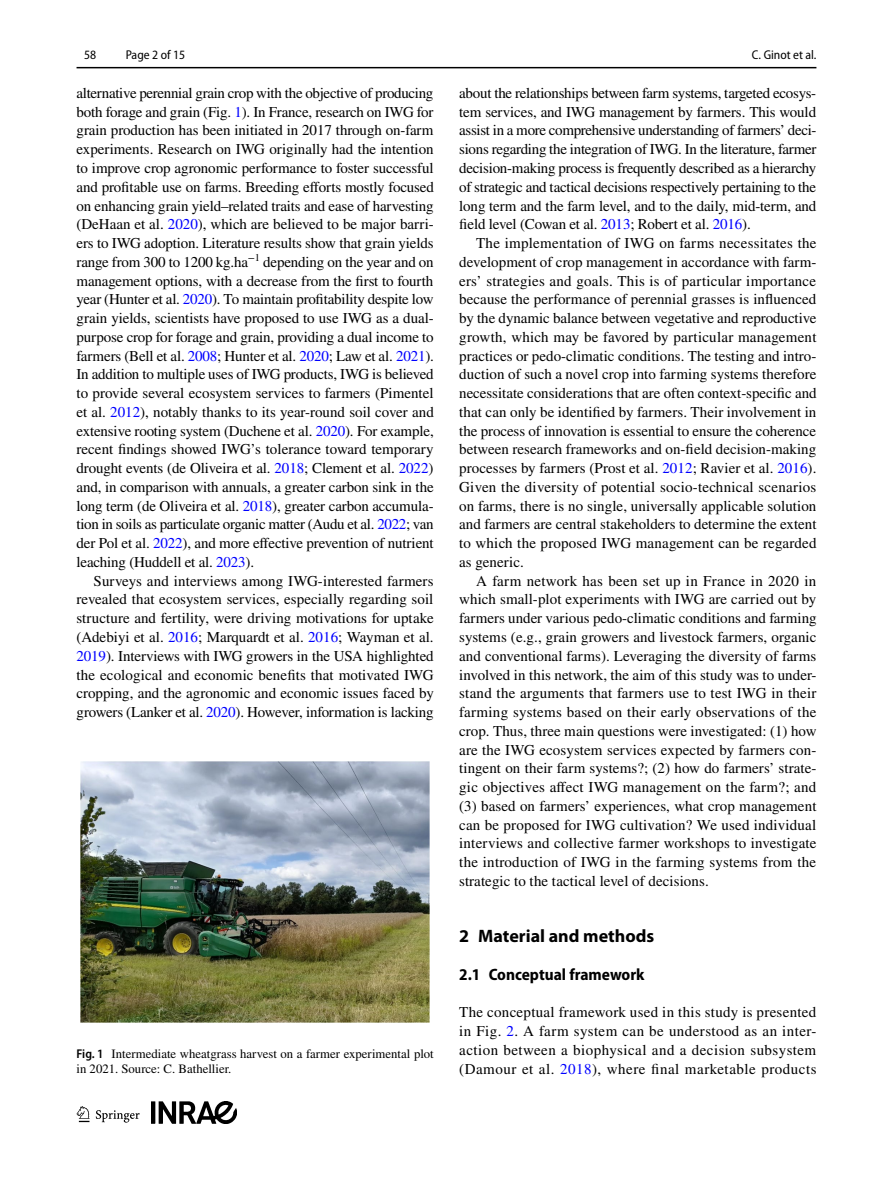
<style>
.page{position:relative;width:893px;height:1187px;background:#fff}
.page>*{position:absolute;margin:0;border:0;box-sizing:border-box;transform-origin:0 0}
.t1{font:700 18px "Myriad Pro";color:#000}
.t2{font:700 semi-condensed 16.5px "Myriad Pro";color:#000}
.t3{font:15px/18.8px "STIX";letter-spacing:-.005em;color:#000;text-align:justify}
.t4{font:12.75px/15px "STIX";color:#000}
.t5{font:semi-condensed 12.75px "Myriad Pro";color:#000}
.s1{color:#00f}
.s2{font-family:"Myriad Pro";font-weight:600;font-stretch:semi-condensed}
</style>
<div class="page">
<hr style="left:77px;top:67px;width:739px;height:1px;background:#000">
<svg style="left:77px;top:1106px;width:12px;height:15px"></svg>
<svg style="left:96px;top:1110px;width:44px;height:12px"></svg>
<img style="left:151px;top:1101px;width:85px;height:22px">
<div style="left:77px;top:761px;width:357px;height:261px;background:linear-gradient(to bottom,#fff,#fff)"></div>
<img style="left:81px;top:761px;width:349px;height:261px">
<p class="t5" style="left:84px;top:48px;width:14px">58</p>
<p class="t5" style="left:126px;top:48px;width:61px">Page 2 of 15</p>
<p class="t5" style="left:752px;top:48px;width:66px">C. Ginot et al.</p>
<p class="t3" style="left:77px;top:84px;width:359px">alternative perennial grain crop with the objective of producing both forage and grain (Fig. <span class="s1">1</span>). In France, research on IWG for grain production has been initiated in 2017 through on-farm experiments. Research on IWG originally had the intention to improve crop agronomic performance to foster successful and profitable use on farms. Breeding efforts mostly focused on enhancing grain yield–related traits and ease of harvesting (DeHaan et al. <span class="s1">2020</span>), which are believed to be major barri&shy;ers to IWG adoption. Literature results show that grain yields range from 300 to 1200 kg.ha<sup>−1</sup> depending on the year and on management options, with a decrease from the first to fourth year (Hunter et al. <span class="s1">2020</span>). To maintain profitability despite low grain yields, scientists have proposed to use IWG as a dual&shy;purpose crop for forage and grain, providing a dual income to farmers (Bell et al. <span class="s1">2008</span>; Hunter et al. <span class="s1">2020</span>; Law et al. <span class="s1">2021</span>).<br>In addition to multiple uses of IWG products, IWG is believed to provide several ecosystem services to farmers (Pimentel et al. <span class="s1">2012</span>), notably thanks to its year-round soil cover and extensive rooting system (Duchene et al. <span class="s1">2020</span>). For example, recent findings showed IWG’s tolerance toward temporary drought events (de Oliveira et al. <span class="s1">2018</span>; Clement et al. <span class="s1">2022</span>) and, in comparison with annuals, a greater carbon sink in the long term (de Oliveira et al. <span class="s1">2018</span>), greater carbon accumula&shy;tion in soils as particulate organic matter (Audu et al. <span class="s1">2022</span>; van der Pol et al. <span class="s1">2022</span>), and more effective prevention of nutrient leaching (Huddell et al. <span class="s1">2023</span>).</p>
<p class="t3" style="left:77px;top:572px;width:359px;text-indent:17px">Surveys and interviews among IWG-interested farmers revealed that ecosystem services, especially regarding soil structure and fertility, were driving motivations for uptake (Adebiyi et al. <span class="s1">2016</span>; Marquardt et al. <span class="s1">2016</span>; Wayman et al.<br><span class="s1">2019</span>). Interviews with IWG growers in the USA highlighted the ecological and economic benefits that motivated IWG cropping, and the agronomic and economic issues faced by growers (Lanker et al. <span class="s1">2020</span>). However, information is lacking</p>
<p class="t3" style="left:459px;top:84px;width:359px">about the relationships between farm systems, targeted ecosys&shy;tem services, and IWG management by farmers. This would assist in a more comprehensive understanding of farmers’ deci&shy;sions regarding the integration of IWG. In the literature, farmer decision-making process is frequently described as a hierarchy of strategic and tactical decisions respectively pertaining to the long term and the farm level, and to the daily, mid-term, and field level (Cowan et al. <span class="s1">2013</span>; Robert et al. <span class="s1">2016</span>).</p>
<p class="t3" style="left:459px;top:234px;width:359px;text-indent:17px">The implementation of IWG on farms necessitates the development of crop management in accordance with farm&shy;ers’ strategies and goals. This is of particular importance because the performance of perennial grasses is influenced by the dynamic balance between vegetative and reproductive growth, which may be favored by particular management practices or pedo-climatic conditions. The testing and intro&shy;duction of such a novel crop into farming systems therefore necessitate considerations that are often context-specific and that can only be identified by farmers. Their involvement in the process of innovation is essential to ensure the coherence between research frameworks and on-field decision-making processes by farmers (Prost et al. <span class="s1">2012</span>; Ravier et al. <span class="s1">2016</span>).<br>Given the diversity of potential socio-technical scenarios on farms, there is no single, universally applicable solution and farmers are central stakeholders to determine the extent to which the proposed IWG management can be regarded as generic.</p>
<p class="t3" style="left:459px;top:572px;width:359px;text-indent:17px">A farm network has been set up in France in 2020 in which small-plot experiments with IWG are carried out by farmers under various pedo-climatic conditions and farming systems (e.g., grain growers and livestock farmers, organic and conventional farms). Leveraging the diversity of farms involved in this network, the aim of this study was to under&shy;stand the arguments that farmers use to test IWG in their farming systems based on their early observations of the crop. Thus, three main questions were investigated: (1) how are the IWG ecosystem services expected by farmers con&shy;tingent on their farm systems?; (2) how do farmers’ strate&shy;gic objectives affect IWG management on the farm?; and (3) based on farmers’ experiences, what crop management can be proposed for IWG cultivation? We used individual interviews and collective farmer workshops to investigate the introduction of IWG in the farming systems from the strategic to the tactical level of decisions.</p>
<p class="t4" style="left:77px;top:1047px;width:359px"><span class="s2">Fig. 1</span> Intermediate wheatgrass harvest on a farmer experimental plot in 2021. Source: C. Bathellier.</p>
<p class="t1" style="left:459px;top:924px;width:197px">2 Material and methods</p>
<p class="t2" style="left:459px;top:964px;width:187px">2.1 Conceptual framework</p>
<p class="t3" style="left:459px;top:1003px;width:359px">The conceptual framework used in this study is presented in Fig. <span class="s1">2</span>. A farm system can be understood as an inter&shy;action between a biophysical and a decision subsystem (Damour et al. <span class="s1">2018</span>), where final marketable products</p>
</div>
